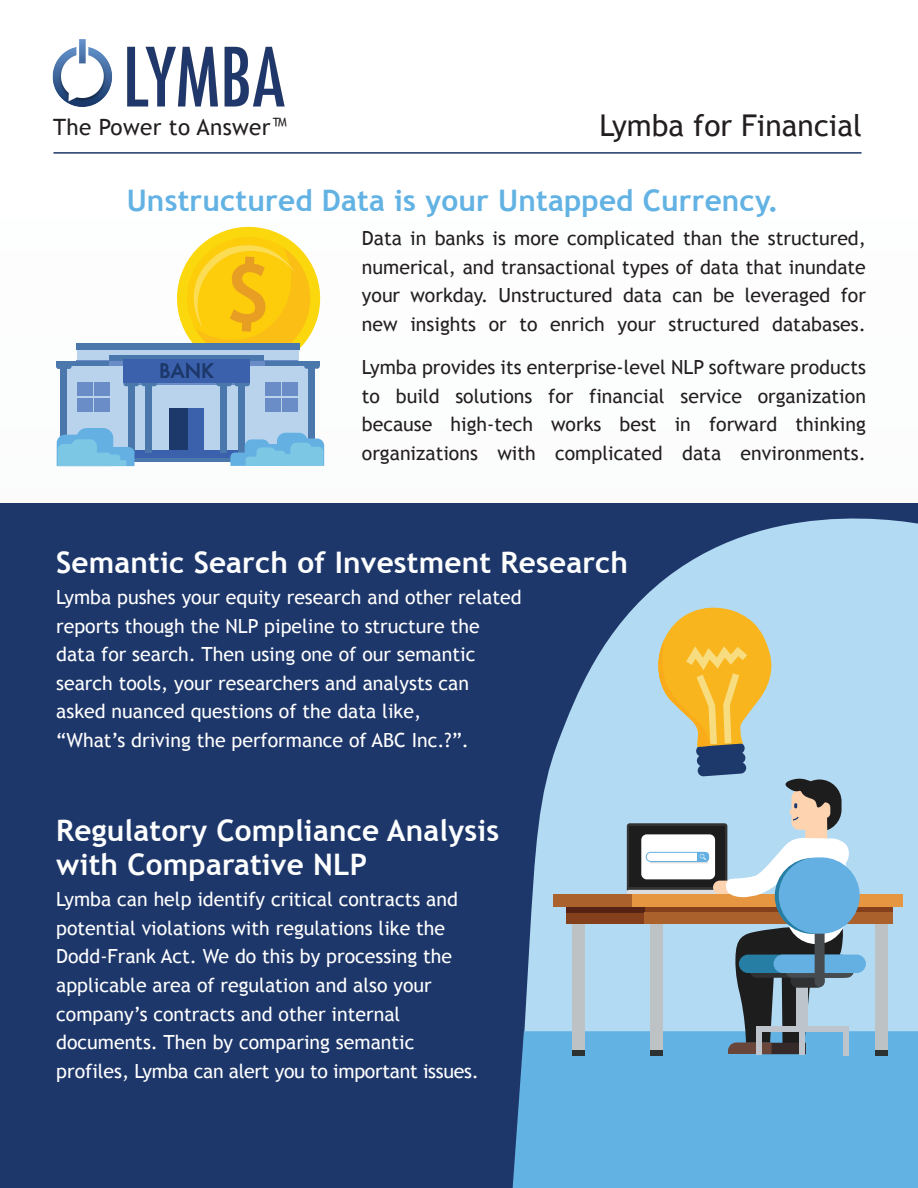
<style>
.page{position:relative;width:918px;height:1188px;background:#fff}
.page>*{position:absolute;margin:0;border:0;box-sizing:border-box;transform-origin:0 0}
.t1{font:30px "Trebuchet MS";color:#231f20}
.t2{font:700 29.7px/34.5px "Trebuchet MS";letter-spacing:.005em;color:#fdfefe}
.t3{font:700 29.7px "Trebuchet MS";letter-spacing:.005em;color:#62b2e3}
.t4{font:22.5px "Trebuchet MS";letter-spacing:.015em;color:#231f20}
.t5{font:19.5px/28.5px "Trebuchet MS";color:#fff}
.t6{font:19.5px/28.5px "Trebuchet MS";color:#231f20;text-align:justify}
.t7{font:500 19.5px "Futura";color:#1d386b}
.s1{font-size:24px}
</style>
<div class="page">
<img style="left:52px;top:39px;width:232px;height:68px">
<hr style="left:53px;top:152px;width:809px;height:2px;background:#1e376b">
<div style="left:0;top:504px;width:918px;height:684px;background:#1e376b"></div>
<svg style="left:514px;top:503px;width:404px;height:528px;fill:#b3daf3"></svg>
<div style="left:512px;top:1031px;width:406px;height:157px;background:#62b2e3"></div>
<div style="left:650px;top:923px;width:13px;height:133px;background:#bdc2c5"></div>
<div style="left:572px;top:923px;width:13px;height:133px;background:#bdc2c5"></div>
<div style="left:875px;top:923px;width:13px;height:133px;background:#bdc2c5"></div>
<div style="left:566px;top:906px;width:327px;height:18px;background:#843f1b"></div>
<div style="left:566px;top:906px;width:79px;height:6px;background:#562214"></div>
<div style="left:554px;top:894px;width:79px;height:12px;background:#aa612c"></div>
<div style="left:633px;top:894px;width:270px;height:12px;background:#e69541"></div>
<div style="left:645px;top:912px;width:248px;height:12px;background:#aa612c"></div>
<div style="left:650px;top:1050px;width:13px;height:6px;background:#2c3131"></div>
<div style="left:572px;top:1050px;width:13px;height:6px;background:#2c3131"></div>
<div style="left:875px;top:1050px;width:13px;height:6px;background:#2c3131"></div>
<svg style="left:728px;top:923px;width:115px;height:131px;background:#5e7281"></svg>
<svg style="left:786px;top:840px;width:61px;height:104px"></svg>
<div style="left:796px;top:985px;width:12px;height:42px;background:#bdc4cc"></div>
<div style="left:790px;top:974px;width:35px;height:14px;background:#2f3133;border-radius:7px"></div>
<div style="left:750px;top:964px;width:100px;height:14px;background:#2f3133;border-radius:7px"></div>
<div style="left:785px;top:963px;width:69px;height:15px;background:#454b4e;border-radius:7px"></div>
<div style="left:739px;top:955px;width:111px;height:18px;background:#277ea4;border-radius:9px"></div>
<div style="left:774px;top:955px;width:92px;height:18px;background:#64b0e2;border-radius:9px"></div>
<svg style="left:775px;top:858px;width:81px;height:76px"></svg>
<div style="left:815px;top:930px;width:10px;height:57px;background:#454b4e;border-radius:5px"></div>
<div style="left:779px;top:857px;width:81px;height:77px;background:#64b0e2;border-radius:38px"></div>
<div style="left:756px;top:1026px;width:93px;height:6px;background:#bdc4cc"></div>
<div style="left:843px;top:1029px;width:6px;height:26px;background:#bdc4cc"></div>
<div style="left:799px;top:1029px;width:6px;height:26px;background:#bdc4cc"></div>
<div style="left:756px;top:1028px;width:6px;height:26px;background:#bdc4cc"></div>
<svg style="left:627px;top:602px;width:223px;height:298px;background:#b6c4bb"></svg>
<div style="left:77px;top:347px;width:221px;height:22px;background:#b9d3ed"></div>
<div style="left:65px;top:364px;width:246px;height:93px;background:#b9d3ed"></div>
<div style="left:77px;top:360px;width:221px;height:5px;background:#6a8dc8"></div>
<div style="left:124px;top:371px;width:124px;height:14px;background:#6a8dc8"></div>
<div style="left:169px;top:409px;width:19px;height:42px;background:#1d386b"></div>
<div style="left:188px;top:409px;width:15px;height:42px;background:#3b61ad"></div>
<div style="left:76px;top:343px;width:223px;height:6px;background:#4a78ac"></div>
<div style="left:109px;top:355px;width:155px;height:5px;background:#4a78ac"></div>
<div style="left:56px;top:361px;width:53px;height:5px;background:#4a78ac"></div>
<div style="left:141px;top:380px;width:16px;height:6px;background:#4a78ac;border-radius:2px"></div>
<div style="left:124px;top:380px;width:15px;height:6px;background:#4a78ac;border-radius:2px"></div>
<div style="left:234px;top:380px;width:16px;height:6px;background:#4a78ac;border-radius:2px"></div>
<div style="left:56px;top:362px;width:16px;height:7px;background:#4a78ac;border-radius:2px"></div>
<div style="left:61px;top:365px;width:6px;height:87px;background:#4a78ac"></div>
<div style="left:61px;top:452px;width:255px;height:10px;background:#4a78ac"></div>
<div style="left:110px;top:451px;width:154px;height:7px;background:#3b61ad"></div>
<div style="left:216px;top:380px;width:16px;height:6px;background:#4a78ac;border-radius:2px"></div>
<div style="left:124px;top:360px;width:126px;height:23px;background:#3b61ad"></div>
<div style="left:265px;top:383px;width:16px;height:13px;background:#6a8dc8"></div>
<div style="left:282px;top:382px;width:16px;height:14px;background:#6a8dc8"></div>
<div style="left:265px;top:398px;width:16px;height:14px;background:#6a8dc8"></div>
<div style="left:282px;top:398px;width:16px;height:14px;background:#6a8dc8"></div>
<div style="left:77px;top:383px;width:16px;height:13px;background:#6a8dc8"></div>
<div style="left:94px;top:382px;width:16px;height:14px;background:#6a8dc8"></div>
<div style="left:77px;top:398px;width:16px;height:14px;background:#6a8dc8"></div>
<div style="left:94px;top:398px;width:16px;height:14px;background:#6a8dc8"></div>
<div style="left:128px;top:384px;width:6px;height:69px;background:#4a78ac"></div>
<div style="left:146px;top:384px;width:6px;height:69px;background:#4a78ac"></div>
<div style="left:239px;top:384px;width:6px;height:69px;background:#4a78ac"></div>
<div style="left:221px;top:384px;width:6px;height:69px;background:#4a78ac"></div>
<div style="left:309px;top:365px;width:6px;height:87px;background:#4a78ac"></div>
<svg style="left:230px;top:433px;width:94px;height:33px"></svg>
<svg style="left:57px;top:428px;width:78px;height:38px"></svg>
<svg style="left:175px;top:226px;width:146px;height:146px"></svg>
<p class="t4" style="left:53px;top:114px;width:235px">The Power to Answer<span class="s1">™</span></p>
<h1 class="t1" style="left:599px;top:108px;width:264px">Lymba for Financial</h1>
<h2 class="t3" style="left:127px;top:182px;width:653px">Unstructured Data is your Untapped Currency.</h2>
<p class="t7" style="left:159px;top:358px;width:57px">BANK</p>
<p class="t6" style="left:362px;top:224px;width:506px">Data in banks is more complicated than the structured, numerical, and transactional types of data that inundate your workday. Unstructured data can be leveraged for new insights or to enrich your structured databases.</p>
<p class="t6" style="left:362px;top:353px;width:506px">Lymba provides its enterprise-level NLP software products to build solutions for financial service organization because high-tech works best in forward thinking organizations with complicated data environments.</p>
<h2 class="t2" style="left:56px;top:545px;width:574px">Semantic Search of Investment Research</h2>
<p class="t5" style="left:56px;top:583px;width:467px">Lymba pushes your equity research and other related reports though the NLP pipeline to structure the data for search. Then using one of our semantic search tools, your researchers and analysts can asked nuanced questions of the data like,<br>“What’s driving the performance of ABC Inc.?”.</p>
<h2 class="t2" style="left:56px;top:813px;width:445px">Regulatory Compliance Analysis with Comparative NLP</h2>
<p class="t5" style="left:56px;top:886px;width:424px">Lymba can help identify critical contracts and potential violations with regulations like the Dodd-Frank Act. We do this by processing the applicable area of regulation and also your company’s contracts and other internal documents. Then by comparing semantic profiles, Lymba can alert you to important issues.</p>
</div>
